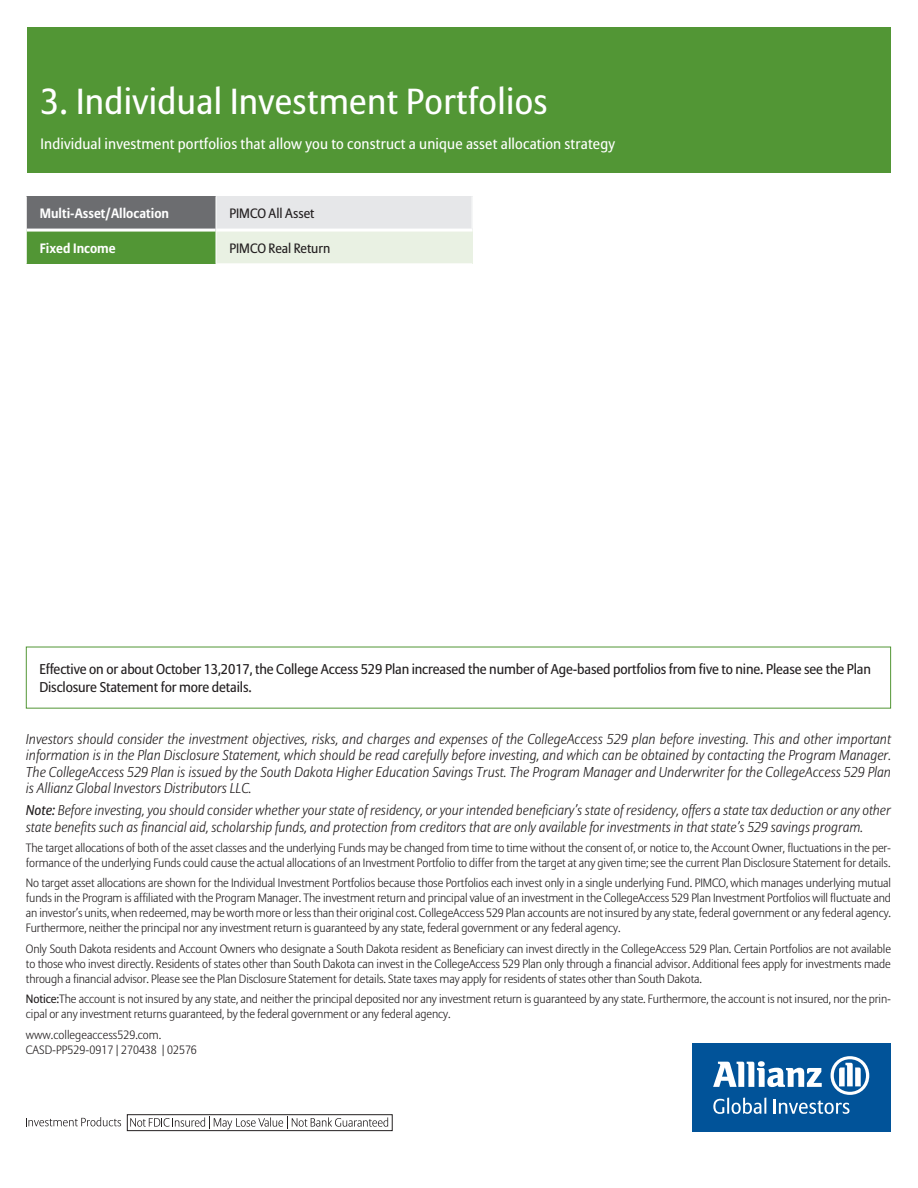
<style>
.page{position:relative;width:918px;height:1188px;background:#fff}
.page>*{position:absolute;margin:0;border:0;box-sizing:border-box;transform-origin:0 0}
.t1{font:36px "Allianz Sans";letter-spacing:.01em;color:#fff}
.t2{font:15px "Allianz Sans";letter-spacing:.01em;color:#fff}
.t3{font:italic 300 14.25px/16.5px "Allianz Sans";color:#231f20;text-align:justify}
.t4{font:italic 300 14.1px/16.5px "Allianz Sans";color:#231f20}
.t5{font:14.1px/18px "Allianz Sans";letter-spacing:-.01em;color:#231f20}
.t6{font:700 13.5px "Allianz Sans";color:#fff}
.t7{font:13.5px "Allianz Sans";letter-spacing:-.005em;color:#231f20}
.t8{font:300 12px/15px "Allianz Sans";letter-spacing:-.01em;color:#231f20}
.s1{font-weight:400}
</style>
<div class="page">
<div style="left:27px;top:27px;width:864px;height:146px;background:#529635"></div>
<div style="left:26px;top:196px;width:190px;height:34px;background:#6c6d70"></div>
<div style="left:216px;top:196px;width:256px;height:34px;background:#e6e7e9"></div>
<div style="left:26px;top:230px;width:190px;height:34px;background:#529635"></div>
<div style="left:216px;top:230px;width:256px;height:34px;background:#e9f1e3"></div>
<hr style="left:26px;top:196px;width:1px;height:34px;background:#fff">
<hr style="left:26px;top:230px;width:1px;height:34px;background:#fff">
<hr style="left:216px;top:263px;width:256px;height:1px;background:#fff">
<hr style="left:216px;top:196px;width:1px;height:34px;background:#fff">
<hr style="left:216px;top:230px;width:1px;height:33px;background:#fff">
<hr style="left:27px;top:229px;width:189px;height:3px;background:#fff">
<hr style="left:216px;top:229px;width:256px;height:3px;background:#fff">
<svg style="left:130px;top:1116px;width:258px;height:13px"></svg>
<svg style="left:26px;top:1117px;width:95px;height:9px"></svg>
<div style="left:127px;top:1114px;width:266px;height:17px;border:1px solid #231f20"></div>
<div style="left:692px;top:1043px;width:199px;height:89px;background:#015399"></div>
<svg style="left:713px;top:1056px;width:156px;height:58px"></svg>
<h1 class="t1" style="left:40px;top:80px;width:509px">3. Individual Investment Portfolios</h1>
<p class="t2" style="left:40px;top:135px;width:576px">Individual investment portfolios that allow you to construct a unique asset allocation strategy</p>
<p class="t6" style="left:40px;top:204px;width:131px">Multi-Asset/Allocation</p>
<p class="t7" style="left:229px;top:205px;width:86px">PIMCO All Asset</p>
<p class="t6" style="left:40px;top:240px;width:77px">Fixed Income</p>
<p class="t7" style="left:229px;top:240px;width:102px">PIMCO Real Return</p>
<p class="t5" style="left:39px;top:661px;width:833px">Effective on or about October 13,2017, the College Access 529 Plan increased the number of Age-based portfolios from five to nine. Please see the Plan<br>Disclosure Statement for more details.</p>
<p class="t3" style="left:26px;top:731px;width:867px">Investors should consider the investment objectives, risks, and charges and expenses of the CollegeAccess 529 plan before investing. This and other important information is in the Plan Disclosure Statement, which should be read carefully before investing, and which can be obtained by contacting the Program Manager.<br>The CollegeAccess 529 Plan is issued by the South Dakota Higher Education Savings Trust. The Program Manager and Underwriter for the CollegeAccess 529 Plan is Allianz Global Investors Distributors LLC.</p>
<p class="t4" style="left:26px;top:803px;width:867px"><span class="s1">Note:</span> Before investing, you should consider whether your state of residency, or your intended beneficiary’s state of residency, offers a state tax deduction or any other state benefits such as financial aid, scholarship funds, and protection from creditors that are only available for investments in that state’s 529 savings program.</p>
<p class="t8" style="left:26px;top:841px;width:867px">The target allocations of both of the asset classes and the underlying Funds may be changed from time to time without the consent of, or notice to, the Account Owner, fluctuations in the per&shy;formance of the underlying Funds could cause the actual allocations of an Investment Portfolio to differ from the target at any given time; see the current Plan Disclosure Statement for details.</p>
<p class="t8" style="left:26px;top:876px;width:867px;text-align:justify">No target asset allocations are shown for the Individual Investment Portfolios because those Portfolios each invest only in a single underlying Fund. PIMCO, which manages underlying mutual funds in the Program is affiliated with the Program Manager. The investment return and principal value of an investment in the CollegeAccess 529 Plan Investment Portfolios will fluctuate and an investor’s units, when redeemed, may be worth more or less than their original cost. CollegeAccess 529 Plan accounts are not insured by any state, federal government or any federal agency.<br>Furthermore, neither the principal nor any investment return is guaranteed by any state, federal government or any federal agency.</p>
<p class="t8" style="left:26px;top:942px;width:867px;text-align:justify">Only South Dakota residents and Account Owners who designate a South Dakota resident as Beneficiary can invest directly in the CollegeAccess 529 Plan. Certain Portfolios are not available to those who invest directly. Residents of states other than South Dakota can invest in the CollegeAccess 529 Plan only through a financial advisor. Additional fees apply for investments made through a financial advisor. Please see the Plan Disclosure Statement for details. State taxes may apply for residents of states other than South Dakota.</p>
<p class="t8" style="left:26px;top:992px;width:867px"><span class="s1">Notice:</span>The account is not insured by any state, and neither the principal deposited nor any investment return is guaranteed by any state. Furthermore, the account is not insured, nor the prin&shy;cipal or any investment returns guaranteed, by the federal government or any federal agency.</p>
<p class="t8" style="left:26px;top:1027px;width:173px">www.collegeaccess529.com.<br>CASD-PP529-0917 | 270438 | 02576</p>
</div>
